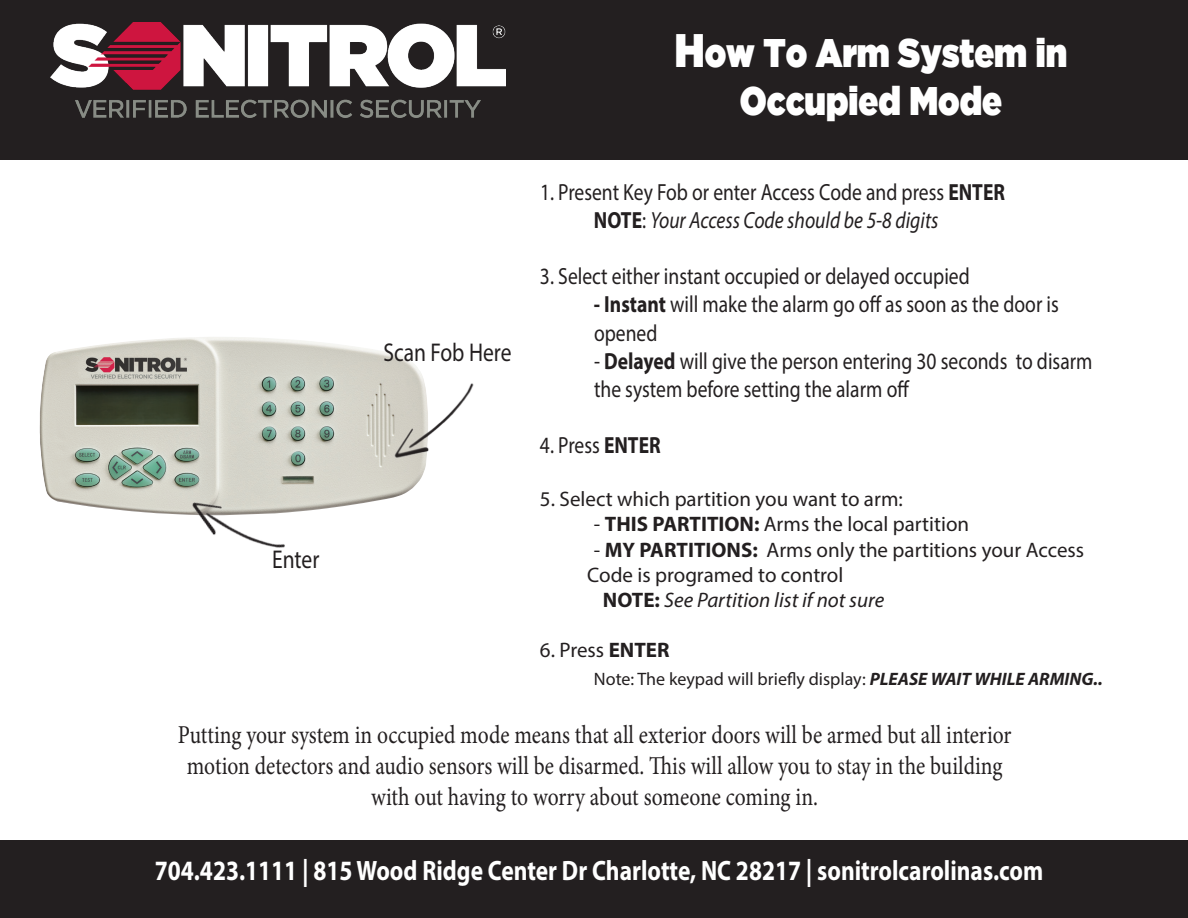
<style>
.page{position:relative;width:1188px;height:918px;background:#fff}
.page>*{position:absolute;margin:0;border:0;box-sizing:border-box;transform-origin:0 0}
.t1{font:39.75px "Gotham Ultra";color:#fff;scale:.84 1}
.t2{font:700 28.05px "Myriad Pro";color:#fff;scale:.84 1}
.t3{font:25.8px/30.9px "Minion Pro";color:#231f20;text-align:center;scale:.84 1}
.t4{font:25.8px "Myriad Pro";color:#231f20;scale:.84 1}
.t5{font:23.4px/28px "Myriad Pro";color:#231f20;scale:.84 1}
.t6{font:italic 23.4px "Myriad Pro";color:#231f20;scale:.84 1}
.t7{font:21px/25.2px "Myriad Pro";color:#231f20}
.t8{font:italic 21px "Myriad Pro";color:#231f20}
.t9{font:18px "Myriad Pro";color:#231f20}
.s1{font-size:46.8px}
.s2{font-weight:700}
.s3{font-weight:700;font-style:normal}
.s4{font-style:normal}
.s5{font-weight:700;font-style:italic}
</style>
<div class="page">
<img style="left:40px;top:337px;width:382px;height:177px">
<img style="left:383px;top:358px;width:91px;height:119px">
<img style="left:172px;top:442px;width:136px;height:106px">
<div style="left:0;top:0;width:1188px;height:159px;background:#231f20"></div>
<img style="left:51px;top:22px;width:454px;height:95px">
<div style="left:0;top:840px;width:1188px;height:78px;background:#231f20"></div>
<p class="t4" style="left:272px;top:544px;width:58px">Enter</p>
<p class="t4" style="left:383px;top:337px;width:154px">Scan Fob Here</p>
<p class="t1" style="left:675px;top:30px;width:469px"><span class="s1">H</span>ow To Arm System in</p>
<p class="t1" style="left:740px;top:77px;width:314px">Occupied Mode</p>
<p class="t5" style="left:540px;top:178px;width:555px">1. Present Key Fob or enter Access Code and press <span class="s2">ENTER</span></p>
<p class="t6" style="left:594px;top:206px;width:412px"><span class="s3">NOTE</span><span class="s4">:</span> Your Access Code should be 5-8 digits</p>
<p class="t5" style="left:540px;top:262px;width:513px">3. Select either instant occupied or delayed occupied</p>
<p class="t5" style="left:594px;top:290px;width:555px"><span class="s2">- Instant</span> will make the alarm go off as soon as the door is opened</p>
<p class="t5" style="left:594px;top:346px;width:595px">- <span class="s2">Delayed</span> will give the person entering 30 seconds to disarm the system before setting the alarm off</p>
<p class="t5" style="left:540px;top:431px;width:145px">4. Press <span class="s2">ENTER</span></p>
<p class="t7" style="left:540px;top:486px;width:364px">5. Select which partition you want to arm:</p>
<p class="t7" style="left:594px;top:511px;width:377px">- <span class="s2">THIS PARTITION:</span> Arms the local partition</p>
<p class="t7" style="left:587px;top:537px;width:498px;text-indent:7px">- <span class="s2">MY PARTITIONS:</span> Arms only the partitions your Access<br>Code is programed to control</p>
<p class="t8" style="left:603px;top:587px;width:283px"><span class="s3">NOTE:</span> See Partition list if not sure</p>
<p class="t7" style="left:540px;top:637px;width:131px">6. Press <span class="s2">ENTER</span></p>
<p class="t9" style="left:594px;top:668px;width:510px">Note: The keypad will briefly display: <span class="s5">PLEASE WAIT WHILE ARMING..</span></p>
<p class="t3" style="left:178px;top:720px;width:994px">Putting your system in occupied mode means that all exterior doors will be armed but all interior motion detectors and audio sensors will be disarmed. This will allow you to stay in the building with out having to worry about someone coming in.</p>
<p class="t2" style="left:155px;top:853px;width:1059px">704.423.1111 | 815 Wood Ridge Center Dr Charlotte, NC 28217 | sonitrolcarolinas.com</p>
</div>
